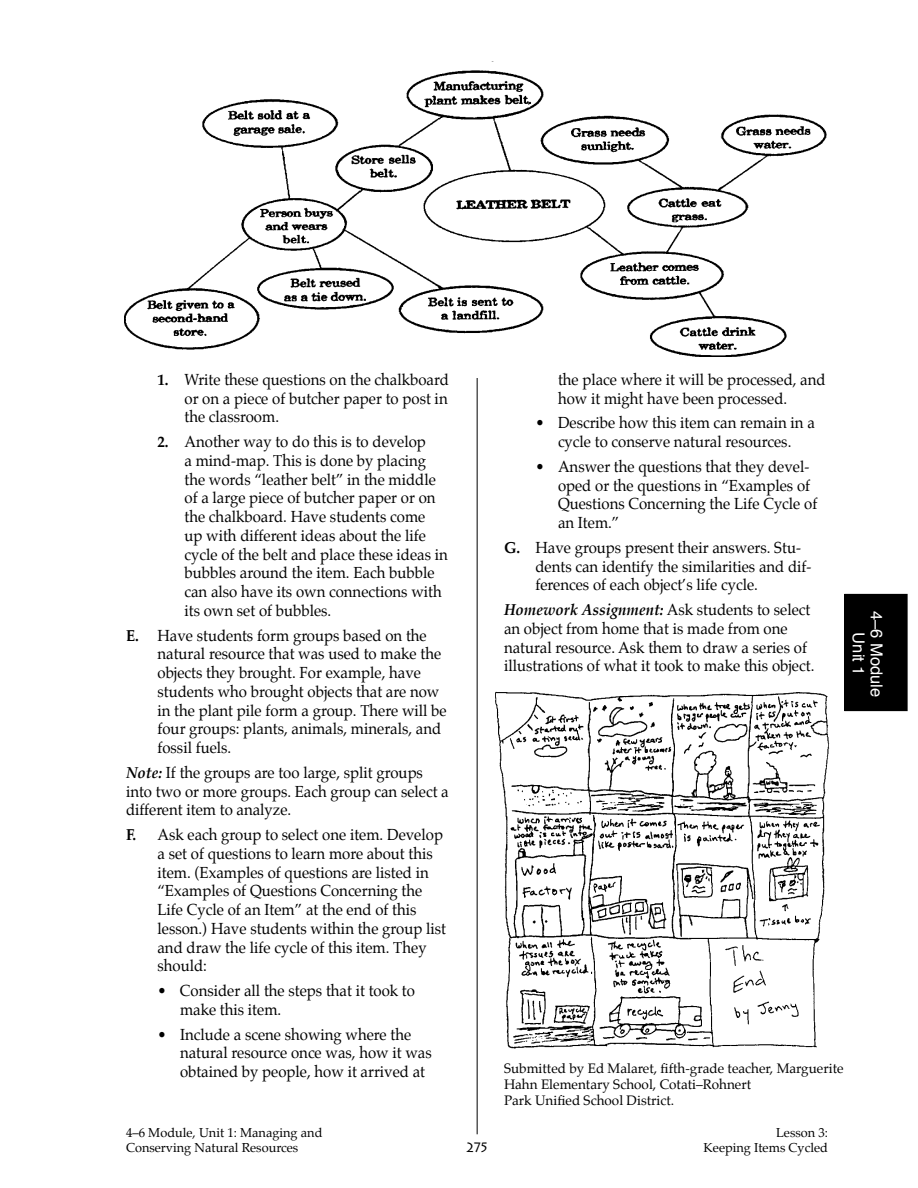
<style>
.page{position:relative;width:918px;height:1188px;background:#fff}
.page>*{position:absolute;margin:0;border:0;box-sizing:border-box;transform-origin:0 0}
.t1{font:16.5px/18px "Helvetica";color:#fff;text-align:center}
._10_5pt__body_text{font:15.75px/18.8px "Palatino";color:#000;scale:.95 1}
.t2{font:13.5px/15.8px "Palatino";color:#000}
.t3{font:13.5px "Lithos";color:#000}
.t4{font:12.75px/15.3px "Palatino";color:#000}
.s1{font-weight:700}
.s2{font-weight:700;font-style:italic}
</style>
<div class="page">
<hr style="left:477px;top:72px;width:1px;height:1062px;background:#000">
<div style="left:845px;top:594px;width:62px;height:117px;background:#000"></div>
<div style="left:844px;top:594px;width:64px;height:117px;border:1px solid #000"></div>
<div style="left:466px;top:60px;width:28px;height:318px;background:#fff"></div>
<img style="left:124px;top:70px;width:702px;height:287px">
<img style="left:495px;top:691px;width:334px;height:357px">
<p class="_10_5pt__body_text" style="left:184px;top:372px;width:280px;text-align:justify;text-indent:-27px"><span class="s1">1.</span> Write these questions on the chalkboard or on a piece of butcher paper to post in the classroom.</p>
<p class="_10_5pt__body_text" style="left:184px;top:434px;width:279px;text-indent:-27px"><span class="s1">2.</span> Another way to do this is to develop<br>a mind-map. This is done by placing the words “leather belt” in the middle of a large piece of butcher paper or on the chalkboard. Have students come<br>up with different ideas about the life cycle of the belt and place these ideas in bubbles around the item. Each bubble can also have its own connections with its own set of bubbles.</p>
<p class="_10_5pt__body_text" style="left:158px;top:627px;width:306px;text-indent:-32px"><span class="s1">E.</span> Have students form groups based on the natural resource that was used to make the objects they brought. For example, have students who brought objects that are now in the plant pile form a group. There will be four groups: plants, animals, minerals, and fossil fuels.</p>
<p class="_10_5pt__body_text" style="left:126px;top:765px;width:341px"><span class="s2">Note:</span> If the groups are too large, split groups into two or more groups. Each group can select a different item to analyze.</p>
<p class="_10_5pt__body_text" style="left:158px;top:827px;width:305px;text-indent:-32px"><span class="s1">F.</span> Ask each group to select one item. Develop a set of questions to learn more about this item. (Examples of questions are listed in “Examples of Questions Concerning the Life Cycle of an Item” at the end of this lesson.) Have students within the group list and draw the life cycle of this item. They should:</p>
<p class="_10_5pt__body_text" style="left:180px;top:983px;width:249px;text-indent:-23px">• Consider all the steps that it took to make this item.</p>
<p class="_10_5pt__body_text" style="left:180px;top:1026px;width:266px;text-indent:-23px">• Include a scene showing where the natural resource once was, how it was obtained by people, how it arrived at</p>
<p class="_10_5pt__body_text" style="left:558px;top:372px;width:283px">the place where it will be processed, and how it might have been processed.</p>
<p class="_10_5pt__body_text" style="left:535px;top:415px;width:296px;text-align:center">• Describe how this item can remain in a cycle to conserve natural resources.</p>
<p class="_10_5pt__body_text" style="left:558px;top:459px;width:275px;text-indent:-23px">• Answer the questions that they devel&shy;oped or the questions in “Examples of<br>Questions Concerning the Life Cycle of an Item.”</p>
<p class="_10_5pt__body_text" style="left:536px;top:540px;width:292px;text-indent:-32px"><span class="s1">G.</span> Have groups present their answers. Stu&shy;dents can identify the similarities and dif&shy;ferences of each object’s life cycle.</p>
<p class="_10_5pt__body_text" style="left:504px;top:602px;width:328px"><span class="s2">Homework Assignment:</span> Ask students to select an object from home that is made from one natural resource. Ask them to draw a series of illustrations of what it took to make this object.</p>
<p class="t2" style="left:504px;top:1062px;width:341px">Submitted by Ed Malaret, fifth-grade teacher, Marguerite<br>Hahn Elementary School, Cotati–Rohnert<br>Park Unified School District.</p>
<p class="t4" style="left:126px;top:1126px;width:198px">4–6 Module, Unit 1: Managing and<br>Conserving Natural Resources</p>
<p class="t4" style="left:776px;top:1126px;width:53px">Lesson 3:</p>
<p class="t3" style="left:466px;top:1140px;width:23px">275</p>
<p class="t4" style="left:704px;top:1141px;width:126px">Keeping Items Cycled</p>
<p class="t1" style="left:885px;top:611px;width:88px;rotate:90deg">4–6 Module<br>Unit 1</p>
</div>
